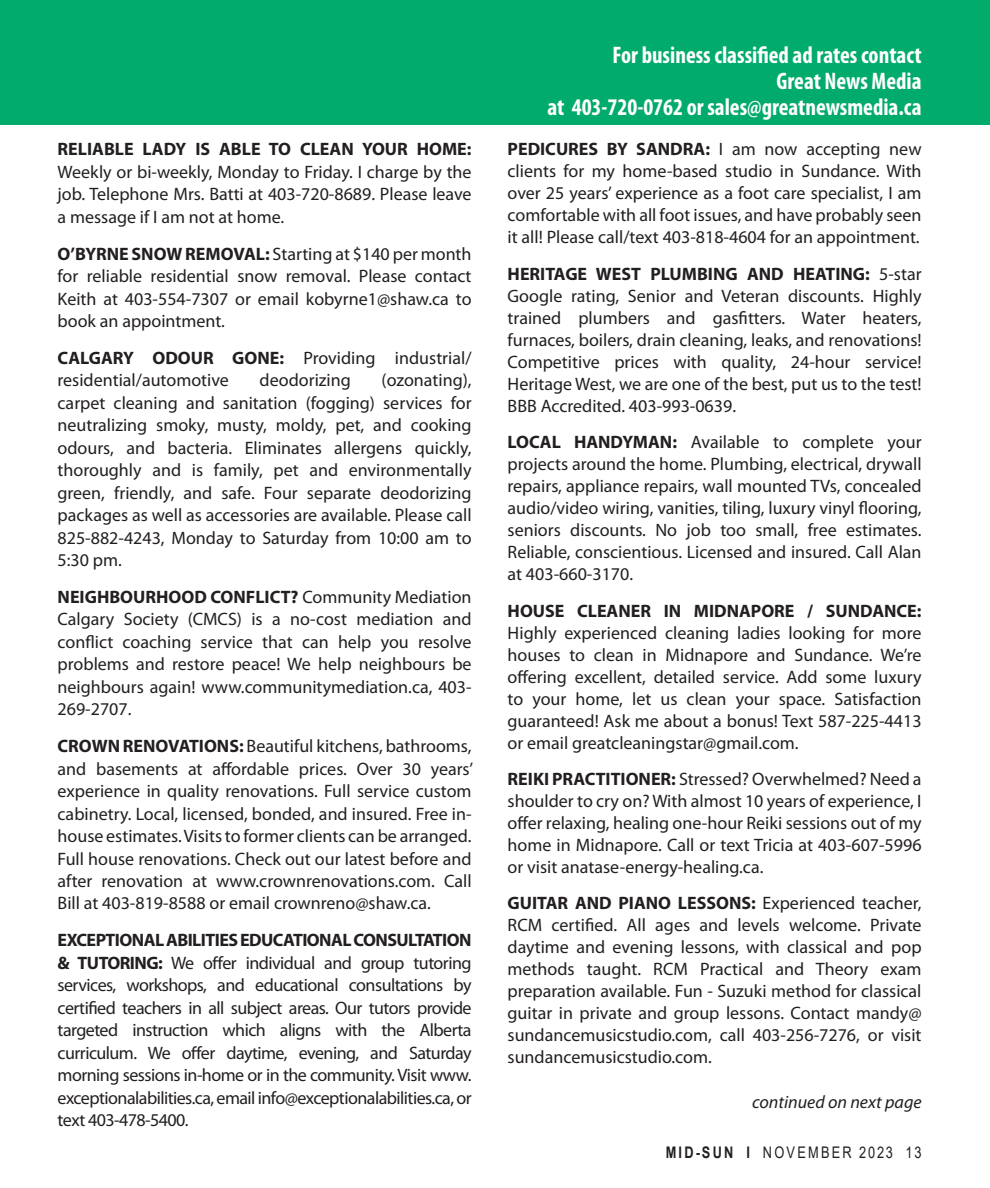
<style>
.page{position:relative;width:990px;height:1188px;background:#fff}
.page>*{position:absolute;margin:0;border:0;box-sizing:border-box;transform-origin:0 0}
.t1{font:700 condensed 24px "Myriad Pro";color:#fff}
.Body_text{font:18px/22.4px "Myriad Pro";color:#231f20;text-align:justify}
.Body_text-2{font:italic 18px "Myriad Pro";color:#231f20}
.t2{font:16px "Arial";letter-spacing:.175em;color:#231f20;scale:.8 1}
.s1{font-weight:700}
</style>
<div class="page">
<div style="left:0;top:0;width:990px;height:125px;background:#00ab6b"></div>
<p class="Body_text" style="left:58px;top:138px;width:416px"><span class="s1">RELIABLE LADY IS ABLE TO CLEAN YOUR HOME:<br></span>Weekly or bi-weekly, Monday to Friday. I charge by the job. Telephone Mrs. Batti at 403-720-8689. Please leave a message if I am not at home.</p>
<p class="Body_text" style="left:58px;top:242px;width:415px"><span class="s1">O’BYRNE SNOW REMOVAL:</span> Starting at $140 per month for reliable residential snow removal. Please contact Keith at 403-554-7307 or email kobyrne1@shaw.ca to book an appointment.</p>
<p class="Body_text" style="left:58px;top:346px;width:415px"><span class="s1">CALGARY ODOUR GONE:</span> Providing industrial/ residential/automotive</p>
<p class="Body_text" style="left:260px;top:369px;width:93px">deodorizing</p>
<p class="Body_text" style="left:58px;top:369px;width:416px;text-indent:324px">(ozonating), carpet cleaning and sanitation (fogging) services for neutralizing smoky, musty, moldy, pet, and cooking odours, and bacteria. Eliminates allergens quickly, thoroughly and is family, pet and environmentally green, friendly, and safe. Four separate deodorizing packages as well as accessories are available. Please call 825-882-4243, Monday to Saturday from 10:00 am to 5:30 pm.</p>
<p class="Body_text" style="left:58px;top:585px;width:416px"><span class="s1">NEIGHBOURHOOD CONFLICT?</span> Community Mediation Calgary Society (CMCS) is a no-cost mediation and conflict coaching service that can help you resolve problems and restore peace! We help neighbours be neighbours again! www.communitymediation.ca, 403- 269-2707.</p>
<p class="Body_text" style="left:58px;top:735px;width:417px"><span class="s1">CROWN RENOVATIONS:</span> Beautiful kitchens, bathrooms, and basements at affordable prices. Over 30 years’ experience in quality renovations. Full service custom cabinetry. Local, licensed, bonded, and insured. Free in&shy;house estimates. Visits to former clients can be arranged.<br>Full house renovations. Check out our latest before and after renovation at www.crownrenovations.com. Call Bill at 403-819-8588 or email crownreno@shaw.ca.</p>
<p class="Body_text" style="left:58px;top:929px;width:416px"><span class="s1">EXCEPTIONAL ABILITIES EDUCATIONAL CONSULTATION &amp; TUTORING:</span> We offer individual and group tutoring services, workshops, and educational consultations by certified teachers in all subject areas. Our tutors provide targeted instruction which aligns with the Alberta curriculum. We offer daytime, evening, and Saturday morning sessions in-home or in the community. Visit www. exceptionalabilities.ca, email info@exceptionalabilities.ca, or text 403-478-5400.</p>
<p class="t1" style="left:613px;top:40px;width:311px">For business classified ad rates contact</p>
<p class="t1" style="left:777px;top:66px;width:147px">Great News Media</p>
<p class="t1" style="left:548px;top:92px;width:376px">at 403-720-0762 or sales@greatnewsmedia.ca</p>
<p class="Body_text" style="left:508px;top:138px;width:416px"><span class="s1">PEDICURES BY SANDRA:</span> I am now accepting new clients for my home-based studio in Sundance. With over 25 years’ experience as a foot care specialist, I am comfortable with all foot issues, and have probably seen it all! Please call/text 403-818-4604 for an appointment.</p>
<p class="Body_text" style="left:508px;top:262px;width:416px"><span class="s1">HERITAGE WEST PLUMBING AND HEATING:</span> 5-star Google rating, Senior and Veteran discounts. Highly trained plumbers and gasfitters. Water heaters, furnaces, boilers, drain cleaning, leaks, and renovations!<br>Competitive prices with quality, 24-hour service!<br>Heritage West, we are one of the best, put us to the test!<br>BBB Accredited. 403-993-0639.</p>
<p class="Body_text" style="left:508px;top:431px;width:416px"><span class="s1">LOCAL HANDYMAN:</span> Available to complete your projects around the home. Plumbing, electrical, drywall repairs, appliance repairs, wall mounted TVs, concealed audio/video wiring, vanities, tiling, luxury vinyl flooring, seniors discounts. No job too small, free estimates.<br>Reliable, conscientious. Licensed and insured. Call Alan at 403-660-3170.</p>
<p class="Body_text" style="left:508px;top:599px;width:416px"><span class="s1">HOUSE CLEANER IN MIDNAPORE / SUNDANCE:<br></span>Highly experienced cleaning ladies looking for more houses to clean in Midnapore and Sundance. We’re offering excellent, detailed service. Add some luxury to your home, let us clean your space. Satisfaction guaranteed! Ask me about a bonus! Text 587-225-4413 or email greatcleaningstar@gmail.com.</p>
<p class="Body_text" style="left:508px;top:768px;width:416px"><span class="s1">REIKI PRACTITIONER:</span> Stressed? Overwhelmed? Need a shoulder to cry on? With almost 10 years of experience, I offer relaxing, healing one-hour Reiki sessions out of my home in Midnapore. Call or text Tricia at 403-607-5996 or visit anatase-energy-healing.ca.</p>
<p class="Body_text" style="left:508px;top:892px;width:416px"><span class="s1">GUITAR AND PIANO LESSONS:</span> Experienced teacher, RCM certified. All ages and levels welcome. Private daytime and evening lessons, with classical and pop methods taught. RCM Practical and Theory exam preparation available. Fun - Suzuki method for classical guitar in private and group lessons. Contact mandy@ sundancemusicstudio.com, call 403-256-7276, or visit sundancemusicstudio.com.</p>
<p class="Body_text-2" style="left:752px;top:1091px;width:171px">continued on next page</p>
<p class="t2" style="left:666px;top:1141px;width:321px"><span class="s1">MID-SUN I</span> NOVEMBER 2023 13</p>
</div>
